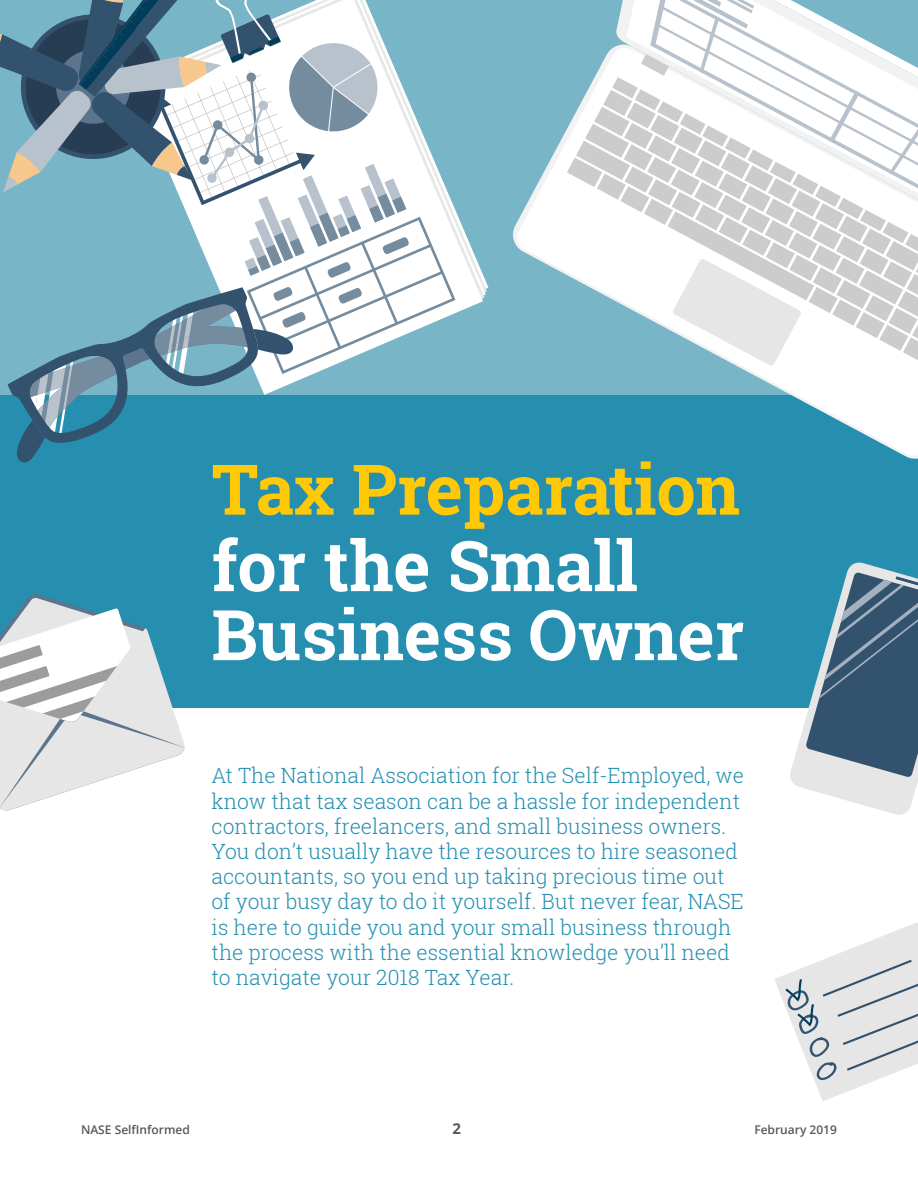
<style>
.page{position:relative;width:918px;height:1188px;background:#fff}
.page>*{position:absolute;margin:0;border:0;box-sizing:border-box;transform-origin:0 0}
.NASE_Body_Copy{font:700 69.9px/76.5px "Roboto Slab";color:#ffc908}
.NASE_Body_Copy-2{font:700 69.9px "Roboto Slab";color:#fff}
.NASE_Body_Copy-3{font:300 21px/25.2px "Roboto Slab";color:#268fb0}
.t1{font:700 15px "Open Sans";color:#57585a}
.t2{font:600 12px "Open Sans";color:#57585a}
.s1{color:#fff}
</style>
<div class="page">
<div style="left:0;top:394px;width:918px;height:313px;background:#268fb0"></div>
<div style="left:0;top:0;width:918px;height:394px;background:#78b5c7"></div>
<svg style="left:515px;top:129px;width:403px;height:329px"></svg>
<svg style="left:567px;top:0;width:351px;height:366px;background:#dce4e7"></svg>
<svg style="left:789px;top:562px;width:129px;height:253px"></svg>
<svg style="left:456px;top:212px;width:27px;height:183px"></svg>
<svg style="left:0;top:0;width:456px;height:463px"></svg>
<svg style="left:0;top:594px;width:185px;height:217px"></svg>
<svg style="left:774px;top:922px;width:144px;height:179px"></svg>
<p class="NASE_Body_Copy" style="left:212px;top:450px;width:530px">Tax Preparation <span class="s1">for the Small</span></p>
<p class="NASE_Body_Copy-2" style="left:212px;top:587px;width:534px">Business Owner</p>
<p class="NASE_Body_Copy-3" style="left:212px;top:763px;width:534px">At The National Association for the Self-Employed, we know that tax season can be a hassle for independent contractors, freelancers, and small business owners.<br>You don’t usually have the resources to hire seasoned accountants, so you end up taking precious time out of your busy day to do it yourself. But never fear, NASE is here to guide you and your small business through the process with the essential knowledge you’ll need to navigate your 2018 Tax Year.</p>
<p class="t2" style="left:81px;top:1121px;width:110px">NASE SelfInformed</p>
<p class="t1" style="left:453px;top:1118px;width:10px">2</p>
<p class="t2" style="left:754px;top:1121px;width:84px">February 2019</p>
</div>
